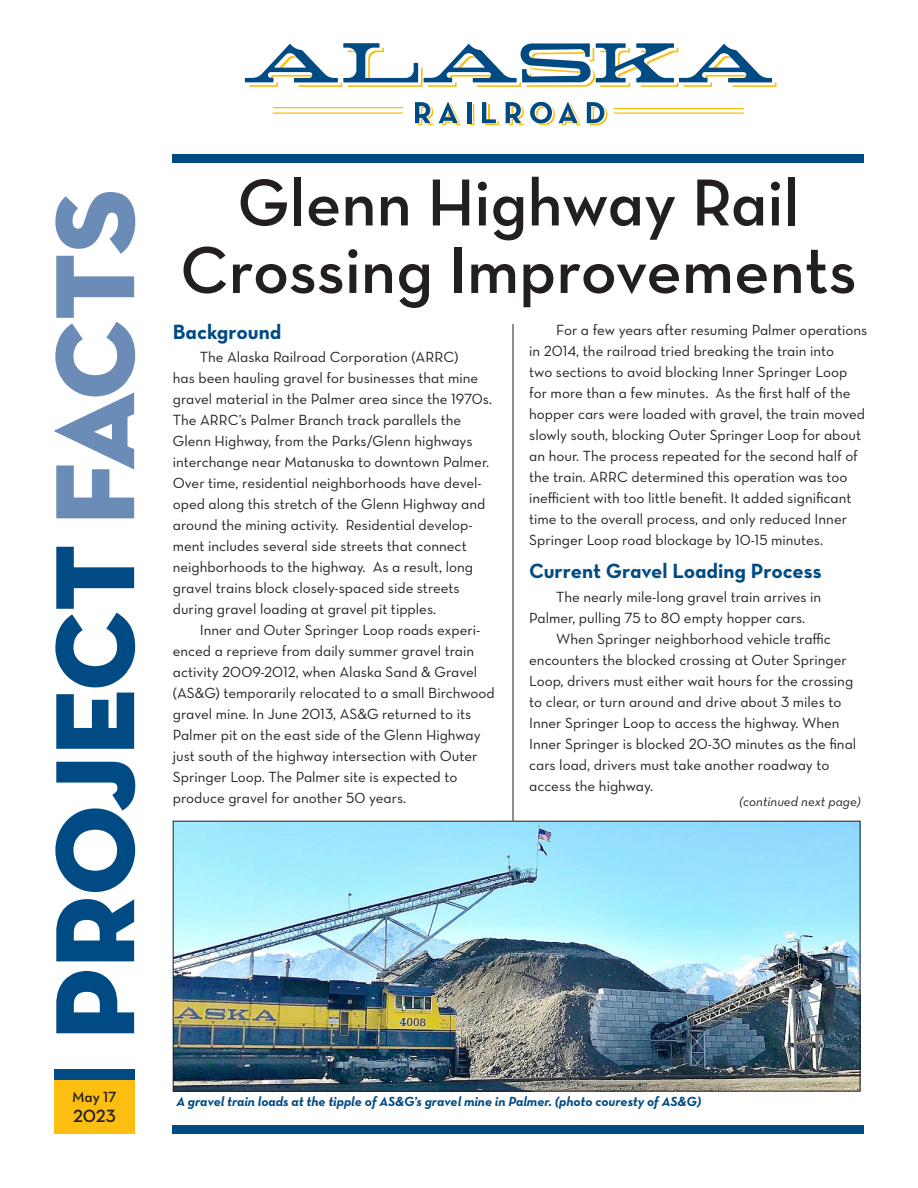
<style>
.page{position:relative;width:918px;height:1188px;background:#fff}
.page>*{position:absolute;margin:0;border:0;box-sizing:border-box;transform-origin:0 0}
.t1{font:67.5px/67.5px "Neutra Text Demi Alt";color:#231f20;text-align:center}
.Subhead_1{font:21px "Neutra Text Bold Alt";color:#004b84}
.t2{font:18px "Neutra Text Demi Alt";color:#231f20}
.FSBodyText{font:15px/21px "Neutra Text Book Alt";color:#231f20}
.t3{font:15px "Neutra Text Demi Alt";color:#231f20}
.t4{font:13.5px "Neutra Text Bold Italic Alt";color:#004b84}
.FSBodyText-2{font:13.5px "Neutra Text Book Italic Alt";color:#231f20}
</style>
<div class="page">
<div style="left:173px;top:1126px;width:691px;height:8px;background:#004b84"></div>
<div style="left:54px;top:1080px;width:81px;height:54px;background:#fdbe12"></div>
<div style="left:54px;top:1069px;width:81px;height:11px;background:#004b84"></div>
<div style="left:173px;top:154px;width:691px;height:8px;background:#004b84"></div>
<svg style="left:470px;top:104px;width:4px;height:21px"></svg>
<svg style="left:415px;top:102px;width:46px;height:23px"></svg>
<hr style="left:467px;top:102px;width:4px;height:21px;background:#004b84">
<svg style="left:482px;top:102px;width:17px;height:23px"></svg>
<svg style="left:506px;top:102px;width:18px;height:23px"></svg>
<svg style="left:530px;top:102px;width:51px;height:23px"></svg>
<svg style="left:587px;top:102px;width:20px;height:23px"></svg>
<svg style="left:245px;top:43px;width:531px;height:44px"></svg>
<hr style="left:273px;top:107px;width:130px;height:1px;background:#fdbe12">
<hr style="left:273px;top:112px;width:130px;height:2px;background:#fdbe12">
<hr style="left:614px;top:108px;width:130px;height:1px;background:#fdbe12">
<hr style="left:614px;top:112px;width:130px;height:2px;background:#fdbe12">
<svg style="left:56px;top:971px;width:78px;height:62px"></svg>
<svg style="left:56px;top:899px;width:78px;height:62px"></svg>
<svg style="left:55px;top:762px;width:80px;height:130px"></svg>
<svg style="left:56px;top:693px;width:78px;height:56px"></svg>
<svg style="left:55px;top:547px;width:80px;height:140px"></svg>
<svg style="left:54px;top:192px;width:81px;height:326px"></svg>
<hr style="left:513px;top:324px;width:1px;height:497px;background:#231f20">
<img style="left:175px;top:823px;width:683px;height:266px">
<div style="left:173px;top:821px;width:687px;height:270px;border:1px solid #231f20"></div>
<p class="t1" style="left:180px;top:167px;width:678px">Glenn Highway Rail<br>Crossing Improvements</p>
<p class="Subhead_1" style="left:173px;top:318px;width:110px">Background</p>
<p class="FSBodyText" style="left:173px;top:347px;width:321px;text-indent:27px">The Alaska Railroad Corporation (ARRC)<br>has been hauling gravel for businesses that mine gravel material in the Palmer area since the 1970s.<br>The ARRC’s Palmer Branch track parallels the Glenn Highway, from the Parks/Glenn highways interchange near Matanuska to downtown Palmer.<br>Over time, residential neighborhoods have devel&shy;oped along this stretch of the Glenn Highway and around the mining activity. Residential develop&shy;ment includes several side streets that connect neighborhoods to the highway. As a result, long gravel trains block closely-spaced side streets during gravel loading at gravel pit tipples.</p>
<p class="FSBodyText" style="left:173px;top:620px;width:324px;text-indent:27px">Inner and Outer Springer Loop roads experi&shy;enced a reprieve from daily summer gravel train activity 2009-2012, when Alaska Sand &amp; Gravel (AS&amp;G) temporarily relocated to a small Birchwood gravel mine. In June 2013, AS&amp;G returned to its Palmer pit on the east side of the Glenn Highway just south of the highway intersection with Outer Springer Loop. The Palmer site is expected to produce gravel for another 50 years.</p>
<p class="FSBodyText" style="left:529px;top:319px;width:340px;text-indent:27px">For a few years after resuming Palmer operations in 2014, the railroad tried breaking the train into<br>two sections to avoid blocking Inner Springer Loop for more than a few minutes. As the first half of the hopper cars were loaded with gravel, the train moved slowly south, blocking Outer Springer Loop for about an hour. The process repeated for the second half of the train. ARRC determined this operation was too inefficient with too little benefit. It added significant time to the overall process, and only reduced Inner Springer Loop road blockage by 10-15 minutes.</p>
<p class="Subhead_1" style="left:529px;top:558px;width:294px">Current Gravel Loading Process</p>
<p class="FSBodyText" style="left:529px;top:586px;width:294px;text-indent:27px">The nearly mile-long gravel train arrives in<br>Palmer, pulling 75 to 80 empty hopper cars.</p>
<p class="FSBodyText" style="left:529px;top:628px;width:329px;text-indent:27px">When Springer neighborhood vehicle traffic encounters the blocked crossing at Outer Springer Loop, drivers must either wait hours for the crossing to clear, or turn around and drive about 3 miles to Inner Springer Loop to access the highway. When Inner Springer is blocked 20-30 minutes as the final cars load, drivers must take another roadway to access the highway.</p>
<p class="FSBodyText-2" style="left:740px;top:793px;width:123px">(continued next page)</p>
<p class="t3" style="left:72px;top:1088px;width:46px">May 17</p>
<p class="t2" style="left:73px;top:1105px;width:44px">2023</p>
<p class="t4" style="left:176px;top:1093px;width:526px">A gravel train loads at the tipple of AS&amp;G’s gravel mine in Palmer. (photo couresty of AS&amp;G)</p>
</div>
